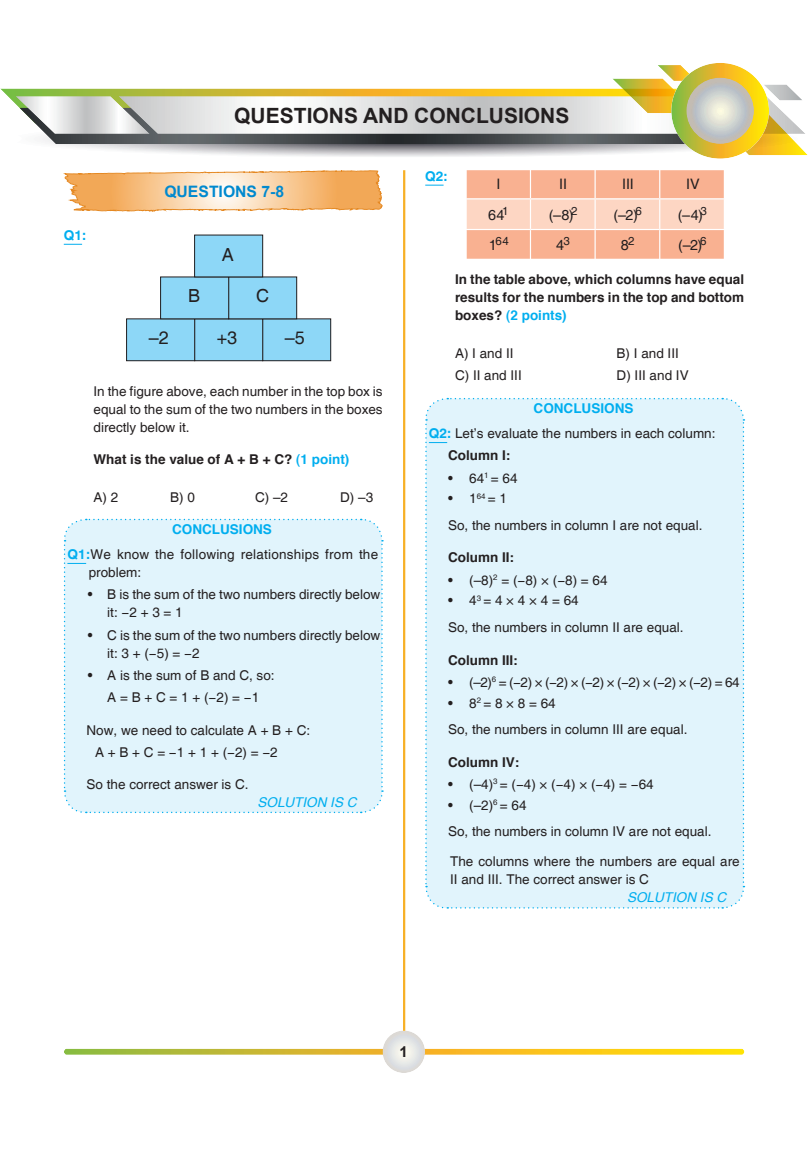
<style>
.page{position:relative;width:808px;height:1149px;background:#fff}
.page>*{position:absolute;margin:0;border:0;box-sizing:border-box;transform-origin:0 0}
.t1{font:700 21px "Arial";color:#231f20}
.t2{font:18px "Helvetica";color:#231f20}
.t3{font:700 15.75px "Arial";color:#0089cf}
.t4{font:700 15px "Arial";color:#231f20}
.t5{font:14.4px "Helvetica";letter-spacing:-.01em;color:#231f20}
.t6{font:13.5px/18px "Helvetica";color:#231f20}
.t7{font:700 13.5px/18px "Helvetica";color:#231f20;text-align:justify}
.t8{font:italic 13.5px "Helvetica";color:#00aeef}
.t9{font:13.5px "Swis 721 BT Bold";color:#00aeef}
.t10{font:11.55px "Helvetica";color:#231f20}
.s1{font-size:14.4px}
.s2{color:#00aeef}
.s3{font-weight:700;color:#00aeef}
.s4{font-family:"Swis 721 BT Bold";color:#00aeef}
.s5{font-family:"Helvetica T."}
</style>
<div class="page">
<svg style="left:0;top:63px;width:808px;height:96px"></svg>
<svg style="left:686px;top:78px;width:68px;height:66px"></svg>
<svg style="left:64px;top:1048px;width:680px;height:6px"></svg>
<svg style="left:383px;top:1030px;width:42px;height:42px"></svg>
<hr style="left:403px;top:170px;width:2px;height:860px;background:#f7b026">
<svg style="left:64px;top:170px;width:319px;height:41px"></svg>
<svg style="left:425px;top:185px;width:19px;height:1px"></svg>
<svg style="left:466px;top:170px;width:258px;height:89px"></svg>
<svg style="left:64px;top:244px;width:18px;height:1px"></svg>
<div style="left:263px;top:319px;width:68px;height:41px;background:#8dd7f7"></div>
<div style="left:262px;top:318px;width:69px;height:43px;border:1px solid #231f20"></div>
<div style="left:195px;top:319px;width:68px;height:41px;background:#8dd7f7"></div>
<div style="left:194px;top:318px;width:69px;height:43px;border:1px solid #231f20"></div>
<div style="left:127px;top:319px;width:68px;height:41px;background:#8dd7f7"></div>
<div style="left:126px;top:318px;width:69px;height:43px;border:1px solid #231f20"></div>
<div style="left:229px;top:277px;width:68px;height:42px;background:#8dd7f7"></div>
<div style="left:161px;top:277px;width:68px;height:42px;background:#8dd7f7"></div>
<div style="left:160px;top:276px;width:69px;height:43px;border:1px solid #231f20"></div>
<div style="left:195px;top:235px;width:68px;height:42px;background:#8dd7f7"></div>
<div style="left:194px;top:234px;width:69px;height:43px;border:1px solid #231f20"></div>
<div style="left:63px;top:518px;width:320px;height:295px;background:#e1f4fc"></div>
<svg style="left:425px;top:397px;width:320px;height:512px"></svg>
<p class="t9" style="left:64px;top:227px;width:24px">Q1:</p>
<h1 class="t1" style="left:234px;top:103px;width:337px">QUESTIONS AND CONCLUSIONS</h1>
<p class="t3" style="left:164px;top:182px;width:121px">QUESTIONS 7-8</p>
<h2 class="t2" style="left:222px;top:244px;width:14px">A</h2>
<h2 class="t2" style="left:188px;top:285px;width:14px">B</h2>
<h2 class="t2" style="left:256px;top:285px;width:14px">C</h2>
<h2 class="t2" style="left:149px;top:327px;width:22px">–2</h2>
<h2 class="t2" style="left:217px;top:327px;width:22px">+3</h2>
<h2 class="t2" style="left:285px;top:327px;width:22px">–5</h2>
<p class="t9" style="left:425px;top:168px;width:24px">Q2:</p>
<p class="t5" style="left:496px;top:178px;width:6px">I</p>
<p class="t5" style="left:559px;top:178px;width:9px">II</p>
<p class="t5" style="left:622px;top:178px;width:13px">III</p>
<p class="t5" style="left:686px;top:178px;width:15px">IV</p>
<p class="t5" style="left:488px;top:209px;width:22px">64<sup>1</sup></p>
<p class="t5" style="left:549px;top:209px;width:30px">(–8)<sup>2</sup></p>
<p class="t5" style="left:614px;top:209px;width:30px">(–2)<sup>6</sup></p>
<p class="t5" style="left:678px;top:209px;width:30px">(–4)<sup>3</sup></p>
<p class="t10" style="left:489px;top:237px;width:22px"><span class="s1">1</span>64</p>
<p class="t5" style="left:556px;top:239px;width:15px">4<sup>3</sup></p>
<p class="t5" style="left:621px;top:239px;width:15px">8<sup>2</sup></p>
<p class="t5" style="left:678px;top:239px;width:30px">(–2)<sup>6</sup></p>
<p class="t7" style="left:455px;top:271px;width:291px">In the table above, which columns have equal results for the numbers in the top and bottom boxes? <span class="s2">(2 points)</span></p>
<p class="t6" style="left:455px;top:345px;width:60px">A) I and II</p>
<p class="t6" style="left:617px;top:345px;width:64px">B) I and III</p>
<p class="t6" style="left:455px;top:367px;width:68px">C) II and III</p>
<p class="t6" style="left:617px;top:367px;width:74px">D) III and IV</p>
<p class="t6" style="left:94px;top:383px;width:291px;text-align:justify">In the figure above, each number in the top box is equal to the sum of the two numbers in the boxes directly below it.</p>
<p class="t7" style="left:94px;top:451px;width:257px">What is the value of A + B + C? <span class="s2">(1 point)</span></p>
<p class="t6" style="left:94px;top:489px;width:26px">A) 2</p>
<p class="t6" style="left:170px;top:489px;width:26px">B) 0</p>
<p class="t6" style="left:255px;top:489px;width:35px">C) –2</p>
<p class="t6" style="left:340px;top:489px;width:35px">D) –3</p>
<p class="t6" style="left:67px;top:517px;width:312px;line-height:25.2px;text-align:center"><span class="s3">CONCLUSIONS<br></span><span class="s4">Q1:</span>We know the following relationships from the</p>
<p class="t6" style="left:89px;top:564px;width:54px">problem:</p>
<p class="t6" style="left:107px;top:586px;width:274px;text-indent:-20px"><span class="s5">•</span> B is the sum of the two numbers directly below it: −2 + 3 = 1</p>
<p class="t6" style="left:107px;top:626px;width:275px;text-indent:-20px"><span class="s5">•</span> C is the sum of the two numbers directly below it: 3 + (−5) = −2</p>
<p class="t6" style="left:88px;top:665px;width:188px;line-height:22.2px;text-align:center"><span class="s5">•</span> A is the sum of B and C, so:<br>A = B + C = 1 + (−2) = −1</p>
<p class="t6" style="left:95px;top:719px;width:217px;line-height:22.2px;text-indent:-9px">Now, we need to calculate A + B + C:<br>A + B + C = −1 + 1 + (−2) = −2</p>
<p class="t6" style="left:87px;top:776px;width:164px">So the correct answer is C.</p>
<p class="t8" style="left:258px;top:794px;width:101px">SOLUTION IS C</p>
<p class="t6" style="left:429px;top:396px;width:288px;line-height:25.2px;text-indent:105px"><span class="s3">CONCLUSIONS<br></span><span class="s4">Q2:</span> Let’s evaluate the numbers in each column:</p>
<p class="t7" style="left:448px;top:447px;width:64px">Column I:</p>
<p class="t6" style="left:448px;top:470px;width:71px"><span class="s5">•</span> 64<sup>1</sup> = 64</p>
<p class="t6" style="left:448px;top:485px;width:256px;line-height:26.5px"><span class="s5">•</span> 1<sup>64</sup> = 1<br>So, the numbers in column I are not equal.</p>
<p class="t7" style="left:448px;top:549px;width:68px">Column II:</p>
<p class="t6" style="left:448px;top:571px;width:161px"><span class="s5">•</span> (–8)<sup>2</sup> = (−8) × (−8) = 64</p>
<p class="t6" style="left:448px;top:588px;width:237px;line-height:26.5px"><span class="s5">•</span> 4<sup>3</sup> = 4 × 4 × 4 = 64<br>So, the numbers in column II are equal.</p>
<p class="t7" style="left:448px;top:651px;width:71px">Column III:</p>
<p class="t6" style="left:448px;top:673px;width:293px"><span class="s5">•</span> (–2)<sup>6</sup> = (−2) × (−2) × (−2) × (−2) × (−2) × (−2) = 64</p>
<p class="t6" style="left:448px;top:689px;width:241px;line-height:26.5px"><span class="s5">•</span> 8<sup>2</sup> = 8 × 8 = 64<br>So, the numbers in column III are equal.</p>
<p class="t7" style="left:448px;top:753px;width:73px">Column IV:</p>
<p class="t6" style="left:448px;top:775px;width:207px"><span class="s5">•</span> (–4)<sup>3</sup> = (−4) × (−4) × (−4) = −64</p>
<p class="t6" style="left:448px;top:792px;width:265px;line-height:26.5px"><span class="s5">•</span> (–2)<sup>6</sup> = 64<br>So, the numbers in column IV are not equal.</p>
<p class="t6" style="left:450px;top:853px;width:291px">The columns where the numbers are equal are<br>II and III. The correct answer is C</p>
<p class="t8" style="left:627px;top:888px;width:101px">SOLUTION IS C</p>
<p class="t4" style="left:400px;top:1042px;width:10px">1</p>
</div>
